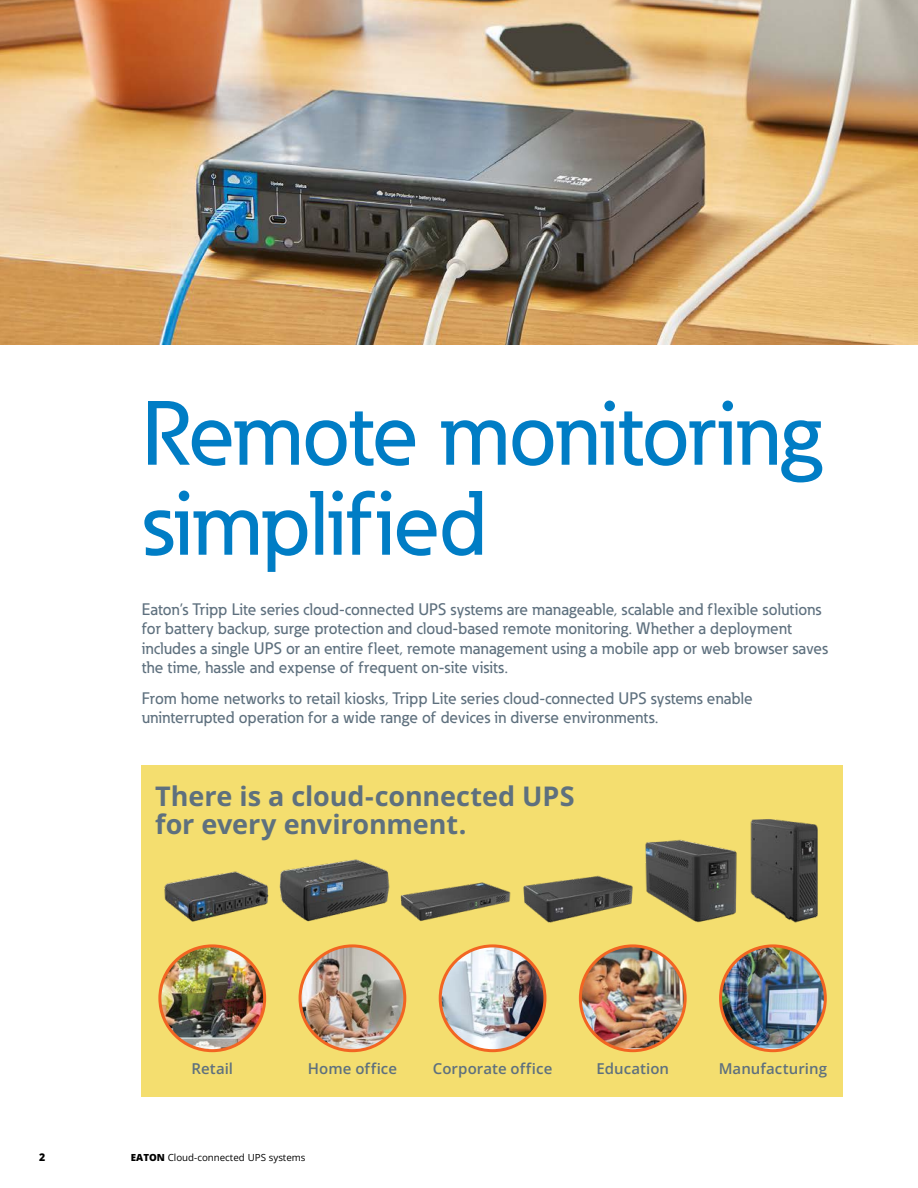
<style>
.page{position:relative;width:918px;height:1188px;background:#fff}
.page>*{position:absolute;margin:0;border:0;box-sizing:border-box;transform-origin:0 0}
._01_Headline___ADJ_Size_Color{font:500 90px/90px "Eaton";letter-spacing:-.015em;color:#007dc5}
.t1{font:700 27px/28.5px "Open Sans";letter-spacing:-.005em;color:#5e707e}
._01_Overview__11_pt____ADJ_Color{font:500 16.5px/19.5px "Eaton";letter-spacing:.005em;color:#5e707e}
.t2{font:600 15px "Open Sans";letter-spacing:.005em;color:#5e707e}
.t3{font:800 10.5px "Open Sans";color:#000}
.t4{font:9.75px "Open Sans";color:#000}
.s1{font-weight:800}
</style>
<div class="page">
<div style="left:142px;top:766px;width:701px;height:331px;background:#f4de6f"></div>
<img style="left:0;top:0;width:918px;height:345px">
<img style="left:300px;top:946px;width:105px;height:105px;border-radius:52px">
<div style="left:299px;top:944px;width:107px;height:108px;border:3px solid #f26522;border-radius:50%"></div>
<img style="left:580px;top:948px;width:105px;height:101px">
<div style="left:579px;top:944px;width:108px;height:108px;border:3px solid #f26522;border-radius:50%"></div>
<img style="left:440px;top:947px;width:105px;height:103px">
<div style="left:439px;top:944px;width:107px;height:108px;border:3px solid #f26522;border-radius:50%"></div>
<img style="left:160px;top:946px;width:105px;height:105px;border-radius:52px">
<div style="left:158px;top:944px;width:108px;height:108px;border:3px solid #f26522;border-radius:50%"></div>
<img style="left:721px;top:948px;width:104px;height:100px">
<div style="left:719px;top:944px;width:108px;height:108px;border:3px solid #f26522;border-radius:50%"></div>
<img style="left:645px;top:839px;width:92px;height:84px">
<img style="left:279px;top:859px;width:111px;height:63px">
<img style="left:523px;top:875px;width:110px;height:48px">
<img style="left:750px;top:819px;width:68px;height:104px">
<img style="left:400px;top:882px;width:111px;height:39px">
<img style="left:164px;top:871px;width:105px;height:51px">
<p class="_01_Headline___ADJ_Size_Color" style="left:142px;top:388px;width:681px">Remote monitoring simplified</p>
<p class="_01_Overview__11_pt____ADJ_Color" style="left:142px;top:599px;width:688px">Eaton’s Tripp Lite series cloud-connected UPS systems are manageable, scalable and flexible solutions for battery backup, surge protection and cloud-based remote monitoring. Whether a deployment includes a single UPS or an entire fleet, remote management using a mobile app or web browser saves the time, hassle and expense of frequent on-site visits.</p>
<p class="_01_Overview__11_pt____ADJ_Color" style="left:142px;top:688px;width:613px">From home networks to retail kiosks, Tripp Lite series cloud-connected UPS systems enable uninterrupted operation for a wide range of devices in diverse environments.</p>
<p class="t1" style="left:155px;top:781px;width:421px">There is a cloud-connected UPS for every environment.</p>
<p class="t2" style="left:191px;top:1058px;width:43px">Retail</p>
<p class="t2" style="left:308px;top:1058px;width:91px">Home office</p>
<p class="t2" style="left:433px;top:1058px;width:121px">Corporate office</p>
<p class="t2" style="left:596px;top:1058px;width:74px">Education</p>
<p class="t2" style="left:719px;top:1058px;width:110px">Manufacturing</p>
<p class="t3" style="left:39px;top:1150px;width:8px">2</p>
<p class="t4" style="left:131px;top:1151px;width:176px"><span class="s1">EATON</span> Cloud-connected UPS systems</p>
</div>
